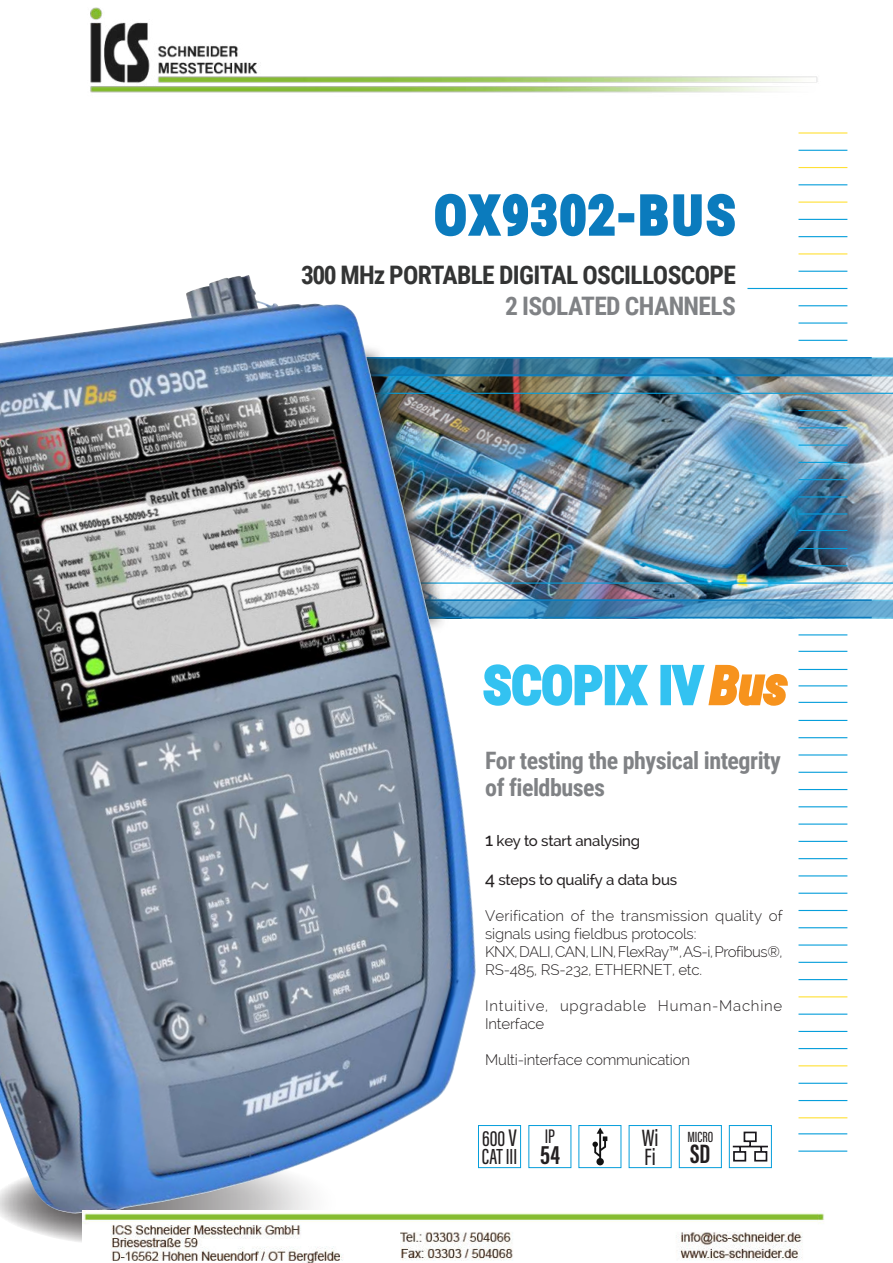
<style>
.page{position:relative;width:893px;height:1263px;background:#fff}
.page>*{position:absolute;margin:0;border:0;box-sizing:border-box;transform-origin:0 0}
.t1{font:700 54px "Roboto Condensed";letter-spacing:.04em;color:#0b7bbd}
.t2{font:700 52.5px "Roboto Condensed";color:#33c2f1}
.t3{font:700 27.3px "Acumin Pro Extra Cond";color:#231f20}
.t4{font:700 25.5px "Roboto Condensed";letter-spacing:-.025em;color:#333434}
.t5{font:700 25.5px "Roboto Condensed";letter-spacing:-.025em;color:#808285}
.t6{font:500 24.3px/19.2px "Acumin Pro Extra Cond";color:#231f20}
.t7{font:700 24px/27px "Roboto Condensed";letter-spacing:-.02em;color:#808285}
.t8{font:500 22.65px "Acumin Pro Extra Cond";color:#231f20}
.t9{font:500 22.5px "Acumin Pro Extra Cond";color:#231f20}
.t10{font:500 20.25px "Acumin Pro Extra Cond";color:#231f20}
.t11{font:500 15.15px "Acumin Pro Extra Cond";color:#231f20}
.t12{font:300 15px/18px "Raleway";letter-spacing:-.015em;color:#231f20}
.t13{font:500 15px "Raleway";letter-spacing:-.015em;color:#231f20}
.t14{font:300 15px/18px "Raleway";letter-spacing:.05em;color:#231f20}
.s1{font-style:italic;color:#f7931d}
.s2{font-size:18px}
.s3{font-size:24.75px}
</style>
<div class="page">
<svg style="left:0;top:1213px;width:82px;height:29px"></svg>
<hr style="left:798px;top:132px;width:49px;height:2px;background:#ffe035">
<hr style="left:798px;top:150px;width:49px;height:1px;background:#069edb">
<hr style="left:798px;top:167px;width:49px;height:1px;background:#ffe035">
<hr style="left:798px;top:184px;width:49px;height:1px;background:#069edb">
<hr style="left:798px;top:202px;width:49px;height:1px;background:#ffe035">
<hr style="left:798px;top:219px;width:49px;height:1px;background:#069edb">
<hr style="left:798px;top:236px;width:49px;height:1px;background:#069edb">
<hr style="left:798px;top:253px;width:49px;height:1px;background:#ffe035">
<hr style="left:798px;top:271px;width:49px;height:1px;background:#069edb">
<hr style="left:747px;top:288px;width:100px;height:1px;background:#069edb">
<hr style="left:798px;top:305px;width:49px;height:1px;background:#069edb">
<hr style="left:798px;top:322px;width:49px;height:2px;background:#069edb">
<hr style="left:798px;top:340px;width:49px;height:1px;background:#069edb">
<hr style="left:798px;top:685px;width:49px;height:1px;background:#069edb">
<hr style="left:798px;top:720px;width:49px;height:1px;background:#069edb">
<hr style="left:798px;top:737px;width:49px;height:1px;background:#069edb">
<hr style="left:798px;top:754px;width:49px;height:1px;background:#069edb">
<hr style="left:798px;top:772px;width:49px;height:1px;background:#069edb">
<hr style="left:798px;top:789px;width:49px;height:1px;background:#069edb">
<hr style="left:798px;top:669px;width:49px;height:1px;background:#069edb">
<hr style="left:798px;top:806px;width:49px;height:1px;background:#069edb">
<hr style="left:798px;top:634px;width:49px;height:1px;background:#069edb">
<hr style="left:798px;top:651px;width:49px;height:1px;background:#069edb">
<hr style="left:798px;top:823px;width:49px;height:2px;background:#069edb">
<hr style="left:798px;top:841px;width:49px;height:1px;background:#069edb">
<hr style="left:798px;top:858px;width:49px;height:1px;background:#069edb">
<hr style="left:798px;top:875px;width:49px;height:1px;background:#069edb">
<hr style="left:798px;top:893px;width:49px;height:1px;background:#069edb">
<hr style="left:798px;top:910px;width:49px;height:1px;background:#069edb">
<hr style="left:798px;top:927px;width:49px;height:1px;background:#069edb">
<hr style="left:798px;top:944px;width:49px;height:1px;background:#069edb">
<hr style="left:798px;top:962px;width:49px;height:1px;background:#069edb">
<hr style="left:798px;top:979px;width:49px;height:1px;background:#069edb">
<hr style="left:798px;top:996px;width:49px;height:1px;background:#ffe035">
<hr style="left:798px;top:1013px;width:49px;height:2px;background:#069edb">
<hr style="left:798px;top:1031px;width:49px;height:1px;background:#069edb">
<hr style="left:798px;top:1048px;width:49px;height:1px;background:#069edb">
<hr style="left:798px;top:1065px;width:49px;height:1px;background:#ffe035">
<hr style="left:798px;top:1083px;width:49px;height:1px;background:#069edb">
<hr style="left:798px;top:1100px;width:49px;height:1px;background:#069edb">
<hr style="left:798px;top:1117px;width:49px;height:1px;background:#ffe035">
<hr style="left:798px;top:1150px;width:49px;height:2px;background:#069edb">
<hr style="left:798px;top:1133px;width:49px;height:1px;background:#069edb">
<hr style="left:798px;top:702px;width:49px;height:1px;background:#069edb">
<div style="left:478px;top:1125px;width:43px;height:43px;border:1px solid #069edb"></div>
<div style="left:528px;top:1125px;width:43px;height:43px;border:1px solid #069edb"></div>
<div style="left:578px;top:1125px;width:43px;height:43px;border:1px solid #069edb"></div>
<svg style="left:592px;top:1128px;width:15px;height:37px"></svg>
<div style="left:729px;top:1125px;width:43px;height:43px;border:1px solid #069edb"></div>
<svg style="left:732px;top:1131px;width:36px;height:31px"></svg>
<div style="left:629px;top:1125px;width:43px;height:43px;border:1px solid #069edb"></div>
<div style="left:679px;top:1125px;width:43px;height:43px;border:1px solid #069edb"></div>
<img style="left:476px;top:357px;width:417px;height:262px">
<img style="left:0;top:275px;width:476px;height:938px">
<svg style="left:483px;top:664px;width:120px;height:42px"></svg>
<div style="left:605px;top:665px;width:10px;height:40px;border:3px solid #33c2f1"></div>
<svg style="left:613px;top:664px;width:35px;height:42px"></svg>
<div style="left:660px;top:665px;width:11px;height:40px;border:3px solid #33c2f1"></div>
<svg style="left:669px;top:664px;width:119px;height:42px"></svg>
<svg style="left:435px;top:193px;width:180px;height:44px"></svg>
<div style="left:618px;top:213px;width:16px;height:9px;border:3px solid #0b7bbd"></div>
<svg style="left:640px;top:193px;width:95px;height:44px"></svg>
<img style="left:90px;top:7px;width:728px;height:86px">
<img style="left:82px;top:1211px;width:743px;height:52px">
<h1 class="t1" style="left:434px;top:193px;width:303px">OX9302-BUS</h1>
<h3 class="t4" style="left:301px;top:265px;width:436px">300 MHz PORTABLE DIGITAL OSCILLOSCOPE</h3>
<h3 class="t5" style="left:505px;top:295px;width:232px">2 ISOLATED CHANNELS</h3>
<h2 class="t2" style="left:483px;top:664px;width:306px">SCOPIX IV <span class="s1">Bus</span></h2>
<h3 class="t7" style="left:485px;top:748px;width:297px">For testing the physical integrity of fieldbuses</h3>
<p class="t13" style="left:485px;top:835px;width:156px"><span class="s2">1</span> key to start analysing</p>
<p class="t13" style="left:485px;top:874px;width:194px"><span class="s2">4</span> steps to qualify a data bus</p>
<p class="t12" style="left:485px;top:908px;width:299px">Verification of the transmission quality of signals using fieldbus protocols:<br>KNX, DALI, CAN, LIN, FlexRay™, AS-i, Profibus®, RS-485, RS-232, ETHERNET, etc.</p>
<p class="t14" style="left:485px;top:998px;width:299px">Intuitive, upgradable Human-Machine<br>Interface</p>
<p class="t12" style="left:485px;top:1052px;width:206px">Multi-interface communication</p>
<h3 class="t8" style="left:482px;top:1125px;width:36px">600 <span class="s3">V</span></h3>
<h3 class="t9" style="left:482px;top:1143px;width:37px">CAT III</h3>
<h3 class="t10" style="left:545px;top:1124px;width:12px">IP</h3>
<h3 class="t3" style="left:540px;top:1138px;width:21px">54</h3>
<h3 class="t6" style="left:642px;top:1128px;width:18px">Wi<br>Fi</h3>
<p class="t11" style="left:687px;top:1127px;width:27px">MICRO</p>
<h3 class="t3" style="left:690px;top:1137px;width:22px">SD</h3>
</div>
